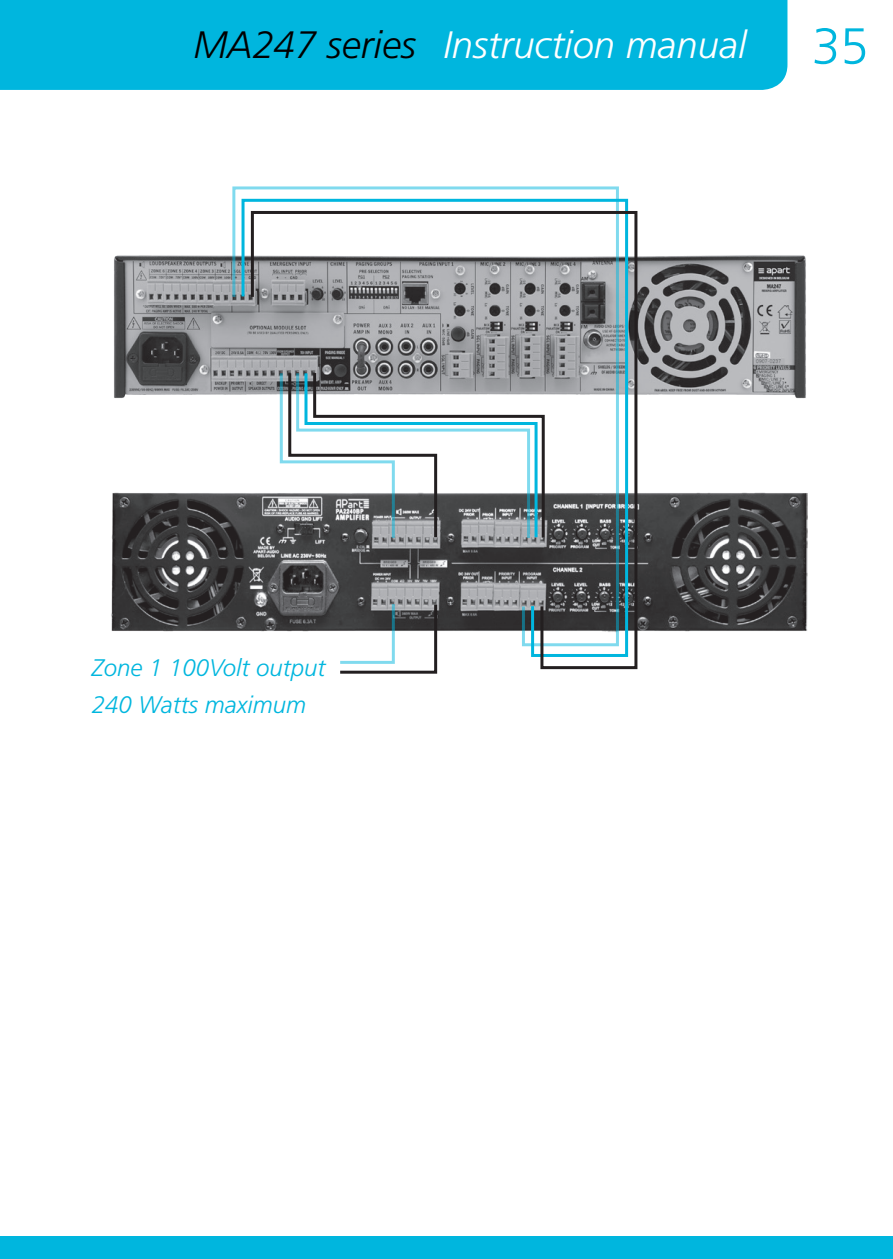
<style>
.page{position:relative;width:893px;height:1259px;background:#fff}
.page>*{position:absolute;margin:0;border:0;box-sizing:border-box;transform-origin:0 0}
.t1{font:300 51px "Frutiger LT Std";color:#00b6de}
.t2{font:italic 300 38.1px "Frutiger LT Std";color:#fff}
.Text_black_Italic{font:italic 300 24px "Frutiger LT Std";color:#00b6de}
.s1{color:#000}
</style>
<div class="page">
<div style="left:0;top:0;width:787px;height:90px;background:#00b6de"></div>
<div style="left:0;top:1236px;width:893px;height:23px;background:#00b6de"></div>
<img style="left:114px;top:255px;width:692px;height:144px">
<img style="left:111px;top:492px;width:697px;height:140px">
<svg style="left:231px;top:186px;width:388px;height:446px"></svg>
<svg style="left:240px;top:197px;width:389px;height:435px"></svg>
<svg style="left:249px;top:209px;width:390px;height:461px"></svg>
<svg style="left:278px;top:370px;width:268px;height:171px"></svg>
<svg style="left:337px;top:601px;width:102px;height:73px"></svg>
<h2 class="t2" style="left:193px;top:23px;width:555px"><span class="s1">MA247 series</span> Instruction manual</h2>
<h1 class="t1" style="left:812px;top:17px;width:58px">35</h1>
<p class="Text_black_Italic" style="left:92px;top:653px;width:235px">Zone 1 100Volt output</p>
<p class="Text_black_Italic" style="left:92px;top:691px;width:216px">240 Watts maximum</p>
</div>
